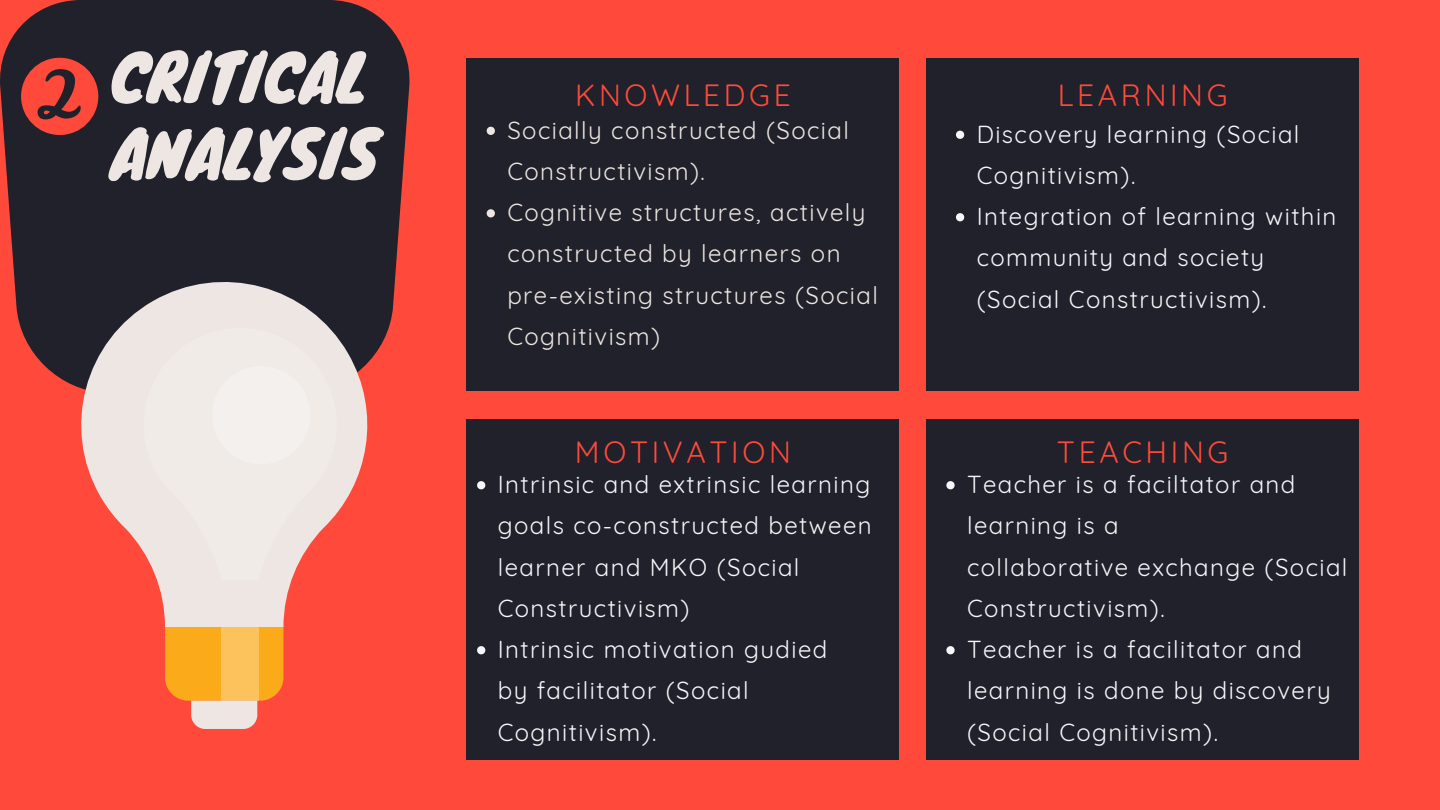
<style>
.page{position:relative;width:1440px;height:810px;background:#ff4a3b}
.page>*{position:absolute;margin:0;border:0;box-sizing:border-box;transform-origin:0 0}
.t1{font:64px/76.5px "Knewave";color:#ede6e2}
.t2{font:30px "Quicksand";letter-spacing:.12em;color:#ff4a3b}
.t3{font:24px/41.2px "Quicksand";letter-spacing:.06em;color:#f5f8fa}
.t4{font:24px/41.2px "Quicksand";letter-spacing:.06em;color:#ede6e2}
</style>
<div class="page">
<div style="left:467px;top:58px;width:432px;height:333px;background:#20212a"></div>
<div style="left:467px;top:419px;width:432px;height:341px;background:#20212a"></div>
<div style="left:926px;top:419px;width:433px;height:341px;background:#20212a"></div>
<div style="left:926px;top:58px;width:433px;height:333px;background:#20212a"></div>
<svg style="left:487px;top:127px;width:8px;height:8px"></svg>
<svg style="left:487px;top:209px;width:8px;height:8px"></svg>
<svg style="left:956px;top:131px;width:8px;height:8px"></svg>
<svg style="left:956px;top:213px;width:8px;height:8px"></svg>
<svg style="left:477px;top:481px;width:8px;height:8px"></svg>
<svg style="left:477px;top:646px;width:8px;height:8px"></svg>
<svg style="left:946px;top:481px;width:9px;height:8px"></svg>
<svg style="left:946px;top:646px;width:9px;height:8px"></svg>
<svg style="left:0;top:0;width:410px;height:388px;fill:#20212a"></svg>
<svg style="left:21px;top:58px;width:77px;height:77px"></svg>
<svg style="left:165px;top:627px;width:118px;height:102px"></svg>
<svg style="left:81px;top:282px;width:287px;height:345px"></svg>
<svg style="left:130px;top:314px;width:216px;height:266px;fill:#f0ebe7"></svg>
<div style="left:212px;top:366px;width:98px;height:98px;background:#f4f0ee;border-radius:50%"></div>
<h1 class="t1" style="left:111px;top:37px;width:269px">CRITICAL<br>ANALYSIS</h1>
<p class="t2" style="left:575px;top:76px;width:217px">KNOWLEDGE</p>
<p class="t4" style="left:507px;top:109px;width:372px">Socially constructed (Social<br>Constructivism).<br>Cognitive structures, actively constructed by learners on pre-existing structures (Social<br>Cognitivism)</p>
<p class="t2" style="left:575px;top:433px;width:217px">MOTIVATION</p>
<p class="t3" style="left:498px;top:464px;width:375px">Intrinsic and extrinsic learning goals co-constructed between learner and MKO (Social<br>Constructivism)<br>Intrinsic motivation gudied<br>by facilitator (Social<br>Cognitivism).</p>
<p class="t2" style="left:1058px;top:76px;width:171px">LEARNING</p>
<p class="t3" style="left:977px;top:113px;width:361px">Discovery learning (Social<br>Cognitivism).<br>Integration of learning within community and society (Social Constructivism).</p>
<p class="t2" style="left:1057px;top:433px;width:173px">TEACHING</p>
<p class="t3" style="left:967px;top:464px;width:382px">Teacher is a faciltator and learning is a<br>collaborative exchange (Social<br>Constructivism).<br>Teacher is a facilitator and learning is done by discovery (Social Cognitivism).</p>
</div>
